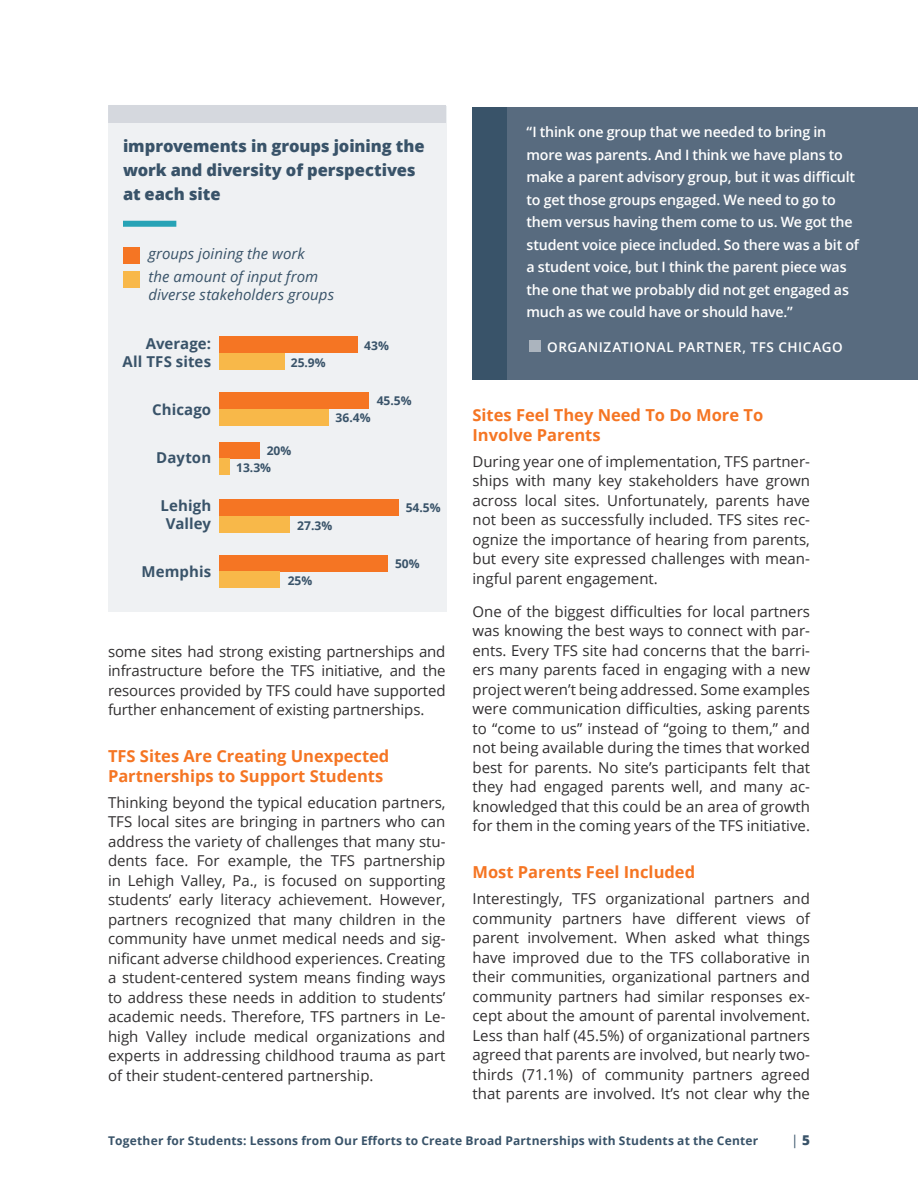
<style>
.page{position:relative;width:918px;height:1188px;background:#fff}
.page>*{position:absolute;margin:0;border:0;box-sizing:border-box;transform-origin:0 0}
.t1{font:700 16.5px/19.8px "Open Sans";color:#f57523}
.TITLE_8_no_line{font:800 16.5px/24px "Open Sans";letter-spacing:-.005em;color:#395369}
.t2{font:15px/19.5px "Open Sans";color:#312f30;text-align:justify}
.TITLE_8_no_line-2{font:italic 15px/18px "Open Sans";letter-spacing:.005em;color:#395369}
.TITLE_8_no_line-3{font:700 15px/18px "Open Sans";letter-spacing:.005em;color:#395369;text-align:right}
.t3{font:600 14.25px/22.5px "Open Sans";letter-spacing:-.015em;color:#fff}
.t4{font:600 13.5px "Open Sans";letter-spacing:.045em;color:#fff}
.t5{font:13.5px "Open Sans";color:#395369}
.Spartanburg_body_tex{font:700 12px "Open Sans";letter-spacing:.02em;color:#395369}
.s1{font-weight:800}
</style>
<div class="page">
<div style="left:109px;top:106px;width:338px;height:505px;background:#eff1f3"></div>
<div style="left:123px;top:221px;width:53px;height:6px;background:#27a3b6"></div>
<div style="left:108px;top:105px;width:338px;height:18px;background:#d5d8de"></div>
<div style="left:219px;top:337px;width:139px;height:16px;background:#f57523"></div>
<div style="left:219px;top:353px;width:65px;height:17px;background:#f8b849"></div>
<div style="left:219px;top:392px;width:150px;height:17px;background:#f57523"></div>
<div style="left:219px;top:409px;width:110px;height:16px;background:#f8b849"></div>
<div style="left:219px;top:442px;width:40px;height:17px;background:#f57523"></div>
<div style="left:219px;top:459px;width:11px;height:16px;background:#f8b849"></div>
<div style="left:219px;top:499px;width:180px;height:17px;background:#f57523"></div>
<div style="left:219px;top:516px;width:71px;height:16px;background:#f8b849"></div>
<div style="left:219px;top:555px;width:169px;height:16px;background:#f57523"></div>
<div style="left:219px;top:571px;width:61px;height:17px;background:#f8b849"></div>
<div style="left:123px;top:247px;width:16px;height:16px;background:#f57523"></div>
<div style="left:123px;top:272px;width:16px;height:16px;background:#f8b849"></div>
<div style="left:472px;top:107px;width:446px;height:272px;background:#586b7f"></div>
<div style="left:472px;top:107px;width:35px;height:272px;background:#395369"></div>
<div style="left:529px;top:341px;width:12px;height:11px;background:#abb4be"></div>
<p class="TITLE_8_no_line" style="left:123px;top:133px;width:303px">improvements in groups joining the work and diversity of perspectives at each site</p>
<p class="TITLE_8_no_line-2" style="left:149px;top:244px;width:158px">groups joining the work</p>
<p class="TITLE_8_no_line-2" style="left:149px;top:267px;width:187px">the amount of input from diverse stakeholders groups</p>
<p class="TITLE_8_no_line-3" style="left:123px;top:334px;width:90px">Average:<br>All TFS sites</p>
<p class="TITLE_8_no_line-3" style="left:152px;top:400px;width:60px">Chicago</p>
<p class="TITLE_8_no_line-3" style="left:156px;top:448px;width:56px">Dayton</p>
<p class="TITLE_8_no_line-3" style="left:161px;top:496px;width:52px;text-align:center">Lehigh<br>Valley</p>
<p class="TITLE_8_no_line-3" style="left:141px;top:562px;width:71px">Memphis</p>
<p class="Spartanburg_body_tex" style="left:291px;top:354px;width:36px">25.9%</p>
<p class="Spartanburg_body_tex" style="left:364px;top:337px;width:26px">43%</p>
<p class="Spartanburg_body_tex" style="left:267px;top:442px;width:26px">20%</p>
<p class="Spartanburg_body_tex" style="left:236px;top:459px;width:36px">13.3%</p>
<p class="Spartanburg_body_tex" style="left:377px;top:392px;width:36px">45.5%</p>
<p class="Spartanburg_body_tex" style="left:336px;top:409px;width:36px">36.4%</p>
<p class="Spartanburg_body_tex" style="left:406px;top:499px;width:36px">54.5%</p>
<p class="Spartanburg_body_tex" style="left:297px;top:517px;width:36px">27.3%</p>
<p class="Spartanburg_body_tex" style="left:288px;top:572px;width:26px">25%</p>
<p class="Spartanburg_body_tex" style="left:395px;top:555px;width:26px">50%</p>
<p class="t2" style="left:108px;top:641px;width:339px">some sites had strong existing partnerships and infrastructure before the TFS initiative, and the resources provided by TFS could have supported further enhancement of existing partnerships.</p>
<p class="t1" style="left:108px;top:746px;width:283px">TFS Sites Are Creating Unexpected<br>Partnerships to Support Students</p>
<p class="t2" style="left:108px;top:792px;width:339px">Thinking beyond the typical education partners, TFS local sites are bringing in partners who can address the variety of challenges that many stu&shy;dents face. For example, the TFS partnership in Lehigh Valley, Pa., is focused on supporting students’ early literacy achievement. However, partners recognized that many children in the community have unmet medical needs and sig&shy;nificant adverse childhood experiences. Creating a student-centered system means finding ways to address these needs in addition to students’ academic needs. Therefore, TFS partners in Le&shy;high Valley include medical organizations and experts in addressing childhood trauma as part of their student-centered partnership.</p>
<p class="t3" style="left:526px;top:121px;width:334px">“I think one group that we needed to bring in more was parents. And I think we have plans to make a parent advisory group, but it was difficult to get those groups engaged. We need to go to them versus having them come to us. We got the student voice piece included. So there was a bit of a student voice, but I think the parent piece was the one that we probably did not get engaged as much as we could have or should have.”</p>
<p class="t4" style="left:547px;top:337px;width:297px">ORGANIZATIONAL PARTNER, TFS CHICAGO</p>
<p class="t1" style="left:472px;top:404px;width:292px">Sites Feel They Need To Do More To<br>Involve Parents</p>
<p class="t2" style="left:472px;top:451px;width:339px">During year one of implementation, TFS partner&shy;ships with many key stakeholders have grown across local sites. Unfortunately, parents have not been as successfully included. TFS sites rec&shy;ognize the importance of hearing from parents, but every site expressed challenges with mean&shy;ingful parent engagement.</p>
<p class="t2" style="left:472px;top:601px;width:339px">One of the biggest difficulties for local partners was knowing the best ways to connect with par&shy;ents. Every TFS site had concerns that the barri&shy;ers many parents faced in engaging with a new project weren’t being addressed. Some examples were communication difficulties, asking parents to “come to us” instead of “going to them,” and not being available during the times that worked best for parents. No site’s participants felt that they had engaged parents well, and many ac&shy;knowledged that this could be an area of growth for them in the coming years of the TFS initiative.</p>
<p class="t1" style="left:472px;top:862px;width:224px">Most Parents Feel Included</p>
<p class="t2" style="left:472px;top:889px;width:339px">Interestingly, TFS organizational partners and community partners have different views of parent involvement. When asked what things have improved due to the TFS collaborative in their communities, organizational partners and community partners had similar responses ex&shy;cept about the amount of parental involvement.<br>Less than half (45.5%) of organizational partners agreed that parents are involved, but nearly two&shy;thirds (71.1%) of community partners agreed that parents are involved. It’s not clear why the</p>
<p class="Spartanburg_body_tex" style="left:108px;top:1132px;width:652px">Together for Students: Lessons from Our Efforts to Create Broad Partnerships with Students at the Center</p>
<p class="t5" style="left:791px;top:1130px;width:20px">| <span class="s1">5</span></p>
</div>
